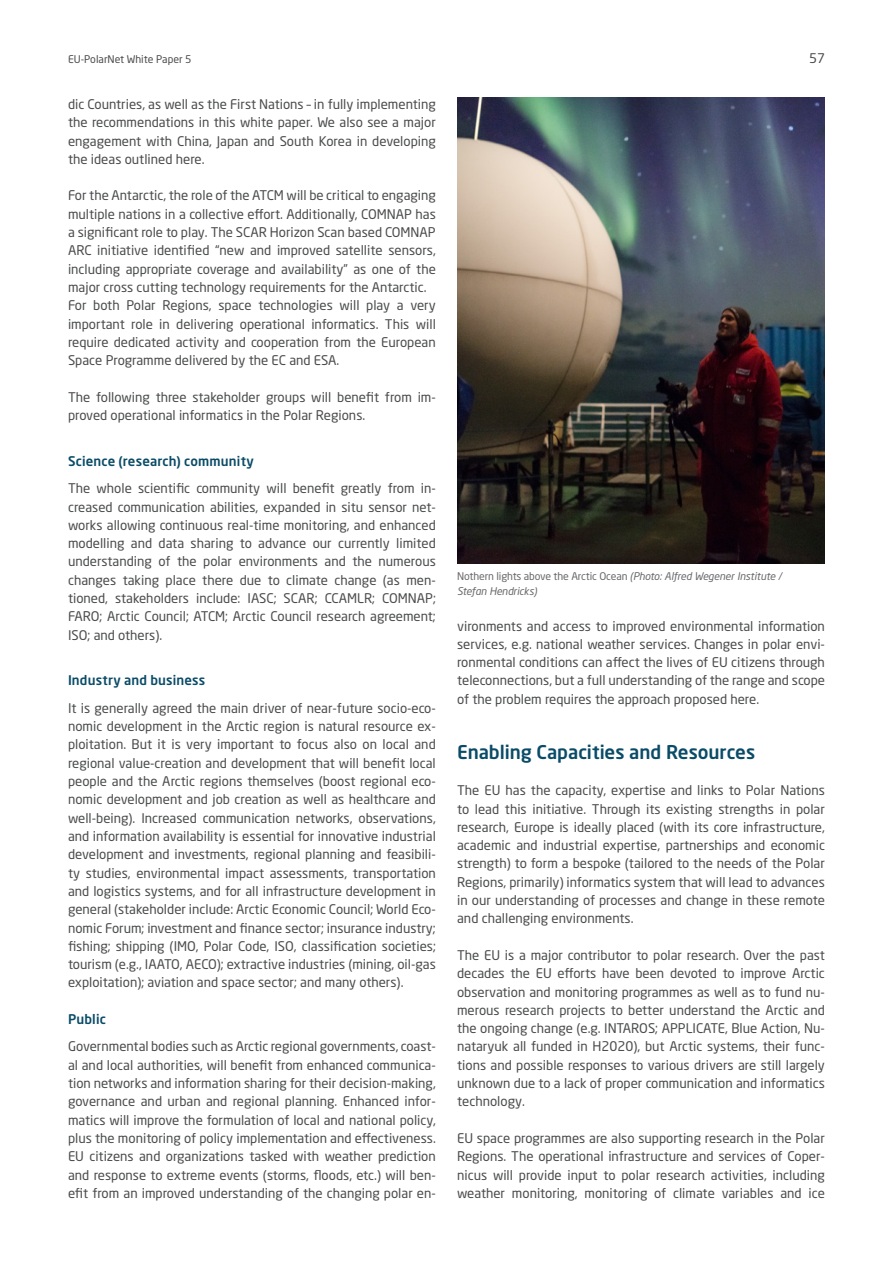
<style>
.page{position:relative;width:893px;height:1263px;background:#fff}
.page>*{position:absolute;margin:0;border:0;box-sizing:border-box;transform-origin:0 0}
.Subhead{font:500 18.75px "Neo Sans W1 G";color:#0a4b67}
.lauf{font:13.2px/18.3px "Neo Sans W1 G";color:#4b4c4d;text-align:justify}
.Subhead_2{font:500 13.2px "Neo Sans W1 G";letter-spacing:.015em;color:#0a4b67}
.t1{font:italic 10.5px/15px "Neo Sans W1 G";letter-spacing:-.01em;color:#69696c}
.t2{font:10.5px "Neo Sans W1 G";color:#4b4c4d}
.s1{font-style:normal}
</style>
<div class="page">
<img style="left:457px;top:98px;width:368px;height:465px">
<p class="t2" style="left:68px;top:53px;width:125px">EU-PolarNet White Paper 5</p>
<p class="lauf" style="left:809px;top:49px;width:17px">57</p>
<p class="lauf" style="left:68px;top:95px;width:369px">dic Countries, as well as the First Nations – in fully implementing the recommendations in this white paper. We also see a major engagement with China, Japan and South Korea in developing the ideas outlined here.</p>
<p class="lauf" style="left:68px;top:186px;width:369px">For the Antarctic, the role of the ATCM will be critical to engaging multiple nations in a collective effort. Additionally, COMNAP has a significant role to play. The SCAR Horizon Scan based COMNAP ARC initiative identified “new and improved satellite sensors, including appropriate coverage and availability” as one of the major cross cutting technology requirements for the Antarctic.</p>
<p class="lauf" style="left:68px;top:296px;width:369px">For both Polar Regions, space technologies will play a very important role in delivering operational informatics. This will require dedicated activity and cooperation from the European Space Programme delivered by the EC and ESA.</p>
<p class="lauf" style="left:68px;top:388px;width:369px">The following three stakeholder groups will benefit from im&shy;proved operational informatics in the Polar Regions.</p>
<p class="Subhead_2" style="left:68px;top:453px;width:187px">Science (research) community</p>
<p class="lauf" style="left:68px;top:479px;width:369px">The whole scientific community will benefit greatly from in&shy;creased communication abilities, expanded in situ sensor net&shy;works allowing continuous real-time monitoring, and enhanced modelling and data sharing to advance our currently limited understanding of the polar environments and the numerous changes taking place there due to climate change (as men&shy;tioned, stakeholders include: IASC; SCAR; CCAMLR; COMNAP; FARO; Arctic Council; ATCM; Arctic Council research agreement; ISO; and others).</p>
<p class="Subhead_2" style="left:68px;top:672px;width:139px">Industry and business</p>
<p class="lauf" style="left:68px;top:699px;width:369px">It is generally agreed the main driver of near-future socio-eco&shy;nomic development in the Arctic region is natural resource ex&shy;ploitation. But it is very important to focus also on local and regional value-creation and development that will benefit local people and the Arctic regions themselves (boost regional eco&shy;nomic development and job creation as well as healthcare and well-being). Increased communication networks, observations, and information availability is essential for innovative industrial development and investments, regional planning and feasibili&shy;ty studies, environmental impact assessments, transportation and logistics systems, and for all infrastructure development in general (stakeholder include: Arctic Economic Council; World Eco&shy;nomic Forum; investment and finance sector; insurance industry; fishing; shipping (IMO, Polar Code, ISO, classification societies; tourism (e.g., IAATO, AECO); extractive industries (mining, oil-gas exploitation); aviation and space sector; and many others).</p>
<p class="Subhead_2" style="left:68px;top:1011px;width:39px">Public</p>
<p class="lauf" style="left:68px;top:1037px;width:369px">Governmental bodies such as Arctic regional governments, coast&shy;al and local authorities, will benefit from enhanced communica&shy;tion networks and information sharing for their decision-making, governance and urban and regional planning. Enhanced infor&shy;matics will improve the formulation of local and national policy, plus the monitoring of policy implementation and effectiveness.</p>
<p class="lauf" style="left:68px;top:1147px;width:369px">EU citizens and organizations tasked with weather prediction and response to extreme events (storms, floods, etc.) will ben&shy;efit from an improved understanding of the changing polar en-</p>
<p class="t1" style="left:457px;top:568px;width:326px"><span class="s1">Nothern lights above the Arctic Ocean</span> (Photo: Alfred Wegener Institute /<br>Stefan Hendricks)</p>
<p class="lauf" style="left:457px;top:616px;width:369px">vironments and access to improved environmental information services, e.g. national weather services. Changes in polar envi&shy;ronmental conditions can affect the lives of EU citizens through teleconnections, but a full understanding of the range and scope of the problem requires the approach proposed here.</p>
<p class="Subhead" style="left:457px;top:740px;width:300px">Enabling Capacities and Resources</p>
<p class="lauf" style="left:457px;top:781px;width:369px">The EU has the capacity, expertise and links to Polar Nations to lead this initiative. Through its existing strengths in polar research, Europe is ideally placed (with its core infrastructure, academic and industrial expertise, partnerships and economic strength) to form a bespoke (tailored to the needs of the Polar Regions, primarily) informatics system that will lead to advances in our understanding of processes and change in these remote and challenging environments.</p>
<p class="lauf" style="left:457px;top:946px;width:369px">The EU is a major contributor to polar research. Over the past decades the EU efforts have been devoted to improve Arctic observation and monitoring programmes as well as to fund nu&shy;merous research projects to better understand the Arctic and the ongoing change (e.g. INTAROS; APPLICATE, Blue Action, Nu&shy;nataryuk all funded in H2020), but Arctic systems, their func&shy;tions and possible responses to various drivers are still largely unknown due to a lack of proper communication and informatics technology.</p>
<p class="lauf" style="left:457px;top:1129px;width:369px">EU space programmes are also supporting research in the Polar Regions. The operational infrastructure and services of Coper&shy;nicus will provide input to polar research activities, including weather monitoring, monitoring of climate variables and ice</p>
</div>
